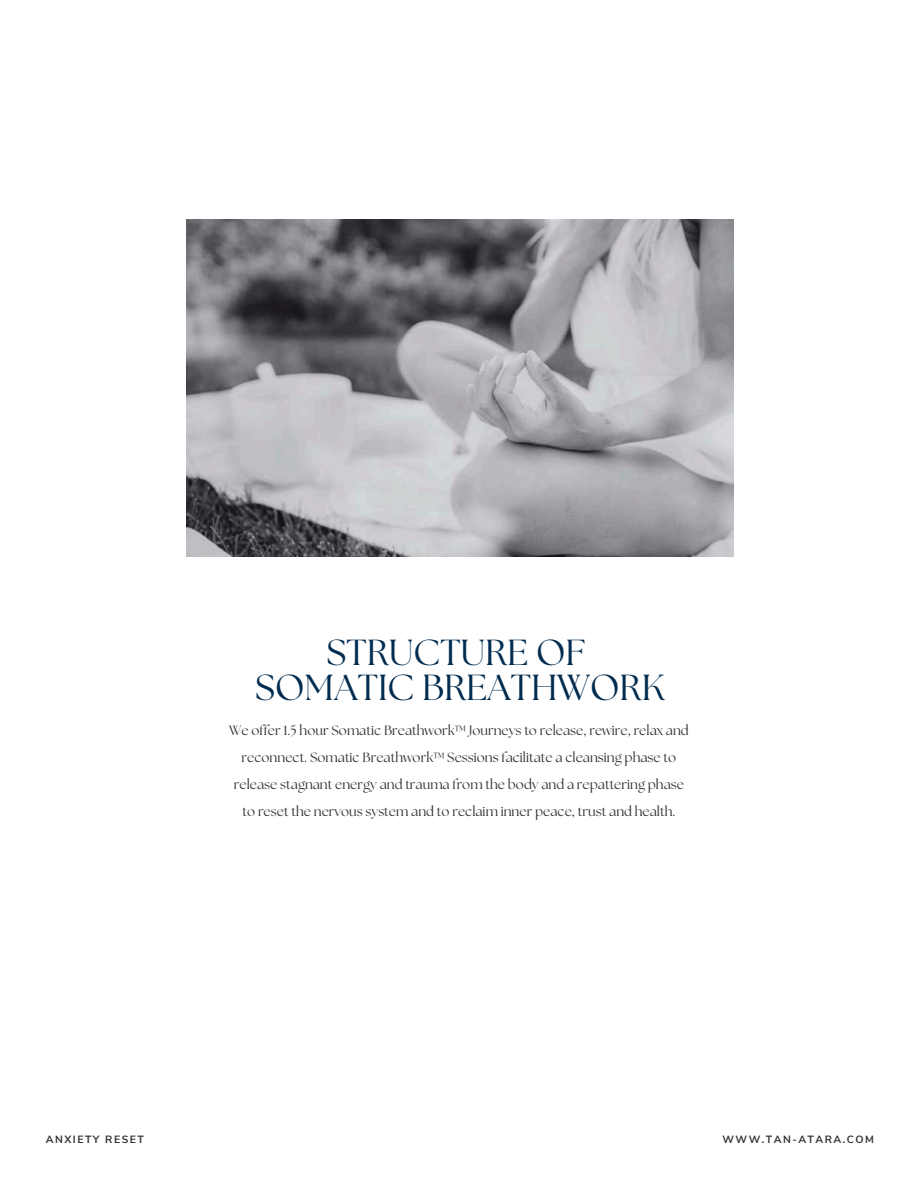
<style>
.page{position:relative;width:918px;height:1188px;background:#fff}
.page>*{position:absolute;margin:0;border:0;box-sizing:border-box;transform-origin:0 0}
.t1{font:36.15px/35.8px "The Seasons";color:#002c4f;text-align:center}
.t2{font:13.5px/26.8px "The Seasons";color:#323232;text-align:center}
.t3{font:700 10.5px "Nunito Sans";letter-spacing:.14em;color:#323232}
</style>
<div class="page">
<img style="left:187px;top:220px;width:547px;height:336px">
<h1 class="t1" style="left:255px;top:634px;width:411px">STRUCTURE OF<br>SOMATIC BREATHWORK</h1>
<p class="t2" style="left:229px;top:717px;width:461px">We offer 1.5 hour Somatic Breathwork™ Journeys to release, rewire, relax and reconnect. Somatic Breathwork™ Sessions facilitate a cleansing phase to release stagnant energy and trauma from the body and a repattering phase to reset the nervous system and to reclaim inner peace, trust and health.</p>
<p class="t3" style="left:46px;top:1131px;width:100px">ANXIETY RESET</p>
<p class="t3" style="left:722px;top:1131px;width:153px">WWW.TAN-ATARA.COM</p>
</div>
